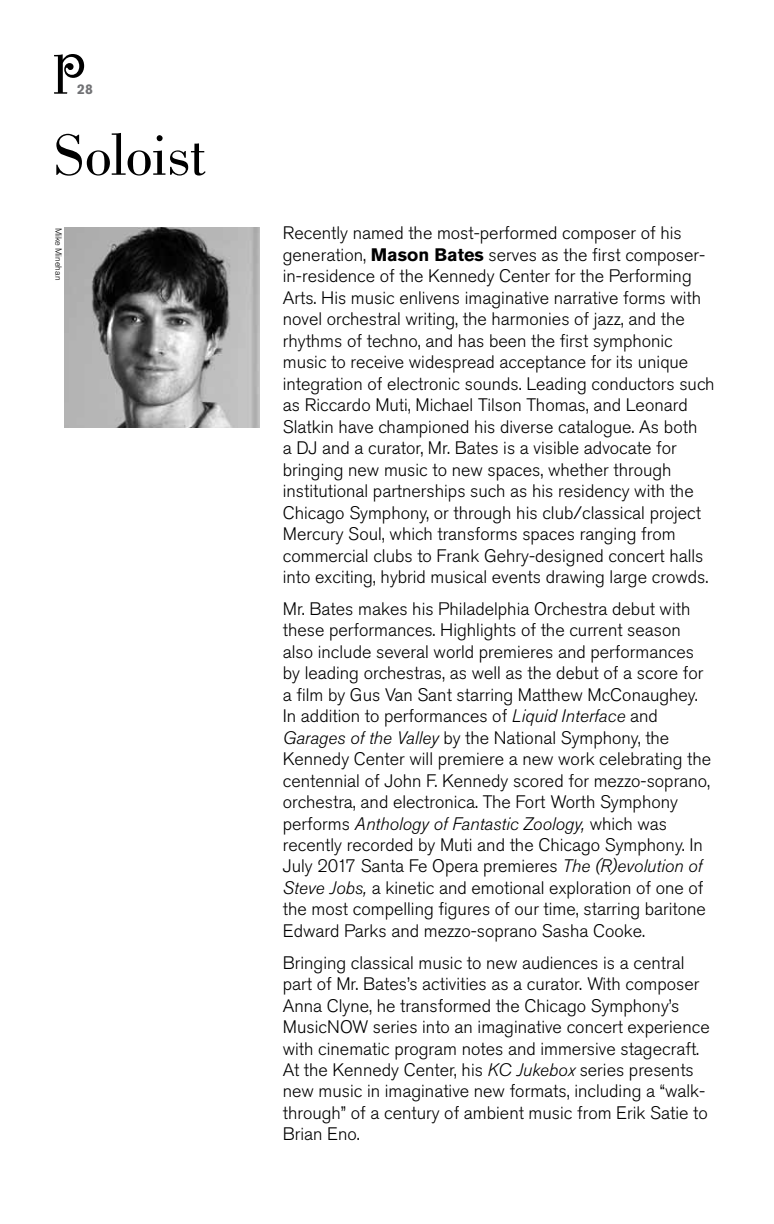
<style>
.page{position:relative;width:774px;height:1224px;background:#fff}
.page>*{position:absolute;margin:0;border:0;box-sizing:border-box;transform-origin:0 0}
.t1{font:60px "Bodoni";letter-spacing:-.015em;color:#000}
.t2{font:300 18px/21.4px "Akzidenz Grotesk Pro";color:#000}
.t3{font:700 14px "Akzidenz Grotesk Pro";color:#717275}
.t4{font:300 9px "Akzidenz Grotesk Pro";color:#000}
.s1{font-weight:700}
.s2{font-style:italic}
</style>
<div class="page">
<svg style="left:54px;top:54px;width:30px;height:40px"></svg>
<img style="left:64px;top:228px;width:196px;height:200px">
<p class="t3" style="left:77px;top:80px;width:17px">28</p>
<h1 class="t1" style="left:54px;top:122px;width:154px">Soloist</h1>
<p class="t4" style="left:64px;top:228px;width:54px;rotate:90deg">Mike Minehan</p>
<p class="t2" style="left:283px;top:222px;width:433px">Recently named the most-performed composer of his generation, <span class="s1">Mason Bates</span> serves as the first composer&shy;in-residence of the Kennedy Center for the Performing Arts. His music enlivens imaginative narrative forms with novel orchestral writing, the harmonies of jazz, and the rhythms of techno, and has been the first symphonic music to receive widespread acceptance for its unique integration of electronic sounds. Leading conductors such as Riccardo Muti, Michael Tilson Thomas, and Leonard Slatkin have championed his diverse catalogue. As both<br>a DJ and a curator, Mr. Bates is a visible advocate for bringing new music to new spaces, whether through institutional partnerships such as his residency with the Chicago Symphony, or through his club/classical project Mercury Soul, which transforms spaces ranging from commercial clubs to Frank Gehry-designed concert halls into exciting, hybrid musical events drawing large crowds.</p>
<p class="t2" style="left:283px;top:598px;width:430px">Mr. Bates makes his Philadelphia Orchestra debut with these performances. Highlights of the current season also include several world premieres and performances by leading orchestras, as well as the debut of a score for a film by Gus Van Sant starring Matthew McConaughey.<br>In addition to performances of <span class="s2">Liquid Interface</span> and <span class="s2">Garages of the Valley</span> by the National Symphony, the Kennedy Center will premiere a new work celebrating the centennial of John F. Kennedy scored for mezzo-soprano, orchestra, and electronica. The Fort Worth Symphony performs <span class="s2">Anthology of Fantastic Zoology,</span> which was recently recorded by Muti and the Chicago Symphony. In July 2017 Santa Fe Opera premieres <span class="s2">The (R)evolution of Steve Jobs,</span> a kinetic and emotional exploration of one of the most compelling figures of our time, starring baritone Edward Parks and mezzo-soprano Sasha Cooke.</p>
<p class="t2" style="left:283px;top:952px;width:428px">Bringing classical music to new audiences is a central part of Mr. Bates’s activities as a curator. With composer Anna Clyne, he transformed the Chicago Symphony’s MusicNOW series into an imaginative concert experience with cinematic program notes and immersive stagecraft.<br>At the Kennedy Center, his <span class="s2">KC Jukebox</span> series presents new music in imaginative new formats, including a “walk&shy;through” of a century of ambient music from Erik Satie to Brian Eno.</p>
</div>
